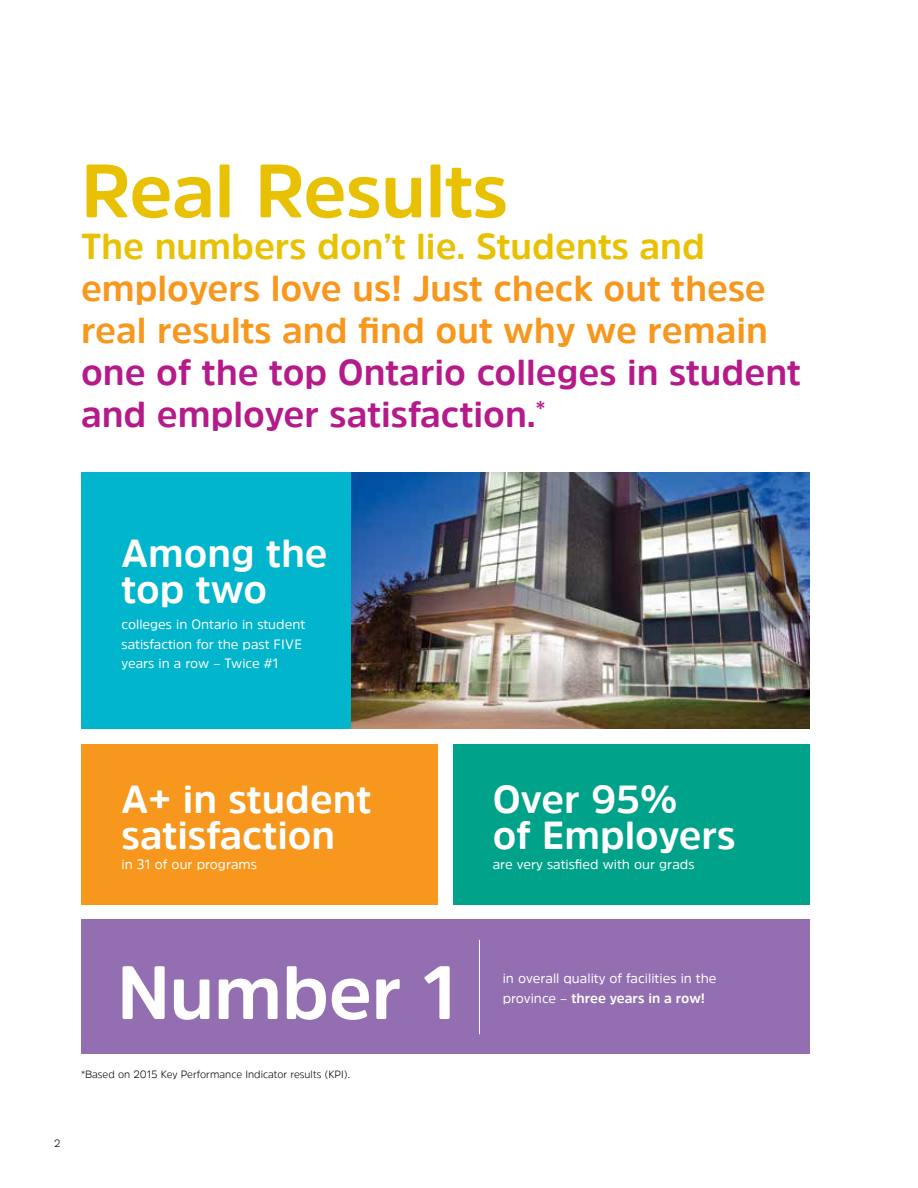
<style>
.page{position:relative;width:918px;height:1188px;background:#fff}
.page>*{position:absolute;margin:0;border:0;box-sizing:border-box;transform-origin:0 0}
.t1{font:700 75px "Amsi Pro";letter-spacing:-.01em;color:#e9c103}
.t2{font:700 75px "Amsi Pro";letter-spacing:-.01em;color:#fff}
.t3{font:700 39px/36px "Amsi Pro";color:#fff}
.t4{font:700 36px/42px "Amsi Pro";color:#f8971d}
.t5{font:700 36px/42px "Amsi Pro";color:#b51a8a}
.t6{font:700 36px "Amsi Pro";color:#e9c103}
.t7{font:13.5px/19.5px "Amsi Pro";color:#fff}
.t8{font:300 10.5px "Amsi Pro";color:#000}
.s1{font-weight:700}
</style>
<div class="page">
<div style="left:81px;top:744px;width:357px;height:160px;background:#f8971d"></div>
<div style="left:453px;top:744px;width:357px;height:160px;background:#00a389"></div>
<div style="left:81px;top:473px;width:729px;height:256px;background:#00b5cc"></div>
<div style="left:81px;top:920px;width:729px;height:134px;background:#936fb1"></div>
<hr style="left:479px;top:940px;width:1px;height:94px;background:#fff">
<img style="left:351px;top:473px;width:459px;height:256px">
<h1 class="t1" style="left:81px;top:139px;width:429px">Real Results</h1>
<h3 class="t6" style="left:81px;top:222px;width:625px">The numbers don’t lie. Students and</h3>
<h3 class="t4" style="left:81px;top:267px;width:689px">employers love us! Just check out these real results and find out why we remain</h3>
<h3 class="t5" style="left:81px;top:351px;width:721px">one of the top Ontario colleges in student and employer satisfaction.<sup>*</sup></h3>
<h2 class="t3" style="left:122px;top:534px;width:208px">Among the top two</h2>
<p class="t7" style="left:122px;top:614px;width:185px">colleges in Ontario in student satisfaction for the past FIVE years in a row – Twice #1</p>
<h2 class="t3" style="left:122px;top:781px;width:251px">A+ in student satisfaction</h2>
<p class="t7" style="left:122px;top:854px;width:137px">in 31 of our programs</p>
<h2 class="t3" style="left:493px;top:781px;width:245px">Over 95%<br>of Employers</h2>
<p class="t7" style="left:493px;top:854px;width:203px">are very satisfied with our grads</p>
<h1 class="t2" style="left:117px;top:941px;width:343px">Number 1</h1>
<p class="t7" style="left:503px;top:968px;width:215px">in overall quality of facilities in the province – <span class="s1">three years in a row!</span></p>
<p class="t8" style="left:81px;top:1068px;width:271px">*Based on 2015 Key Performance Indicator results (KPI).</p>
<p class="t8" style="left:54px;top:1137px;width:8px">2</p>
</div>
